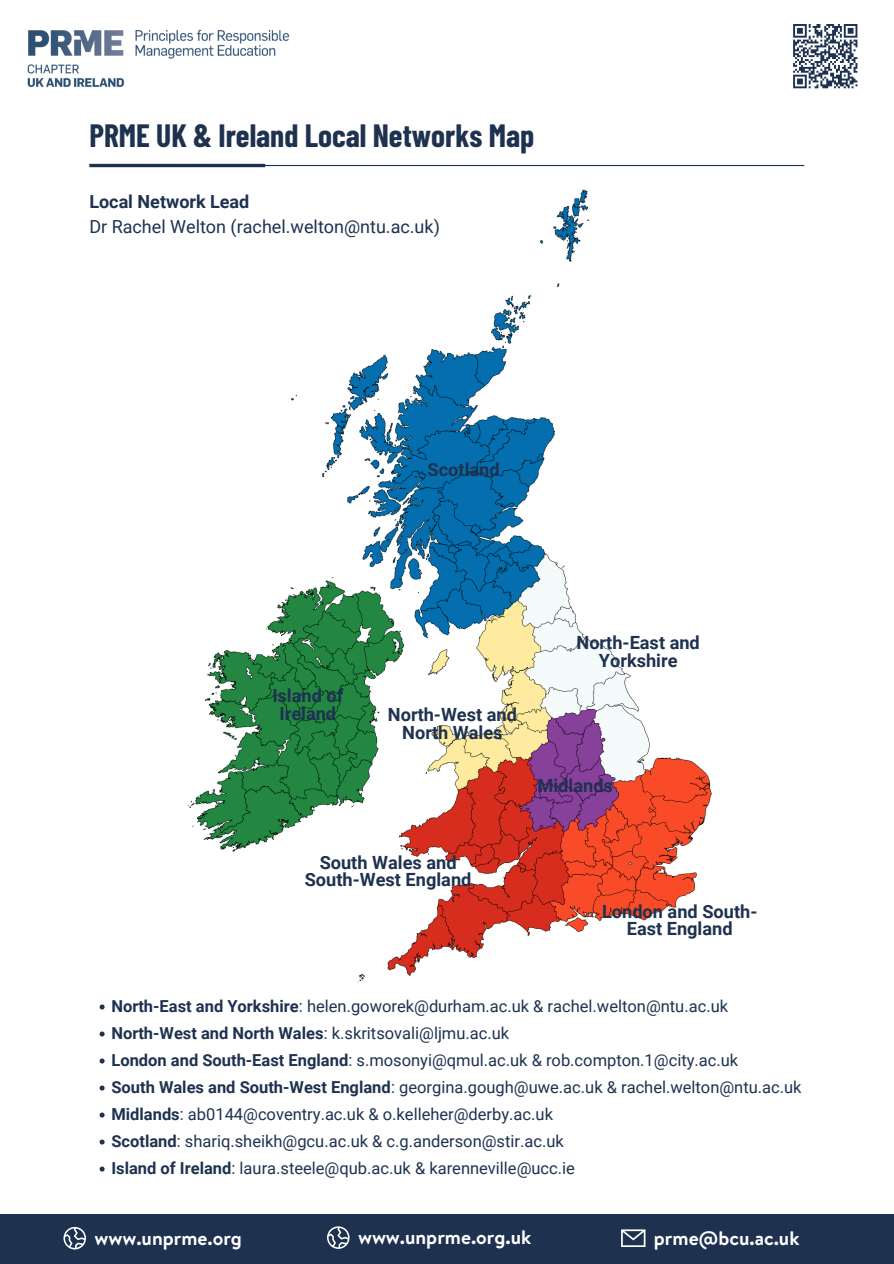
<style>
.page{position:relative;width:894px;height:1264px;background:#fff}
.page>*{position:absolute;margin:0;border:0;box-sizing:border-box;transform-origin:0 0}
.t1{font:700 31.5px "Barlow Condensed";color:#1e3250}
.t2{font:700 19.5px "Brandon Text";color:#fff}
.t3{font:700 18.15px/17.5px "Roboto";color:#1e3250;text-align:center}
.t4{font:18px/24.8px "Roboto";color:#1e3250}
.t5{font:16.5px "Roboto";color:#1e3250}
.s1{font-weight:700}
</style>
<div class="page">
<img style="left:27px;top:29px;width:262px;height:59px">
<img style="left:126px;top:166px;width:607px;height:817px">
<hr style="left:93px;top:165px;width:711px;height:1px;background:#1e3250">
<hr style="left:89px;top:164px;width:176px;height:3px;background:#1e3250">
<svg style="left:100px;top:1004px;width:5px;height:5px"></svg>
<svg style="left:100px;top:1031px;width:5px;height:5px"></svg>
<svg style="left:100px;top:1058px;width:5px;height:5px"></svg>
<svg style="left:100px;top:1085px;width:5px;height:5px"></svg>
<svg style="left:100px;top:1112px;width:5px;height:5px"></svg>
<svg style="left:100px;top:1139px;width:5px;height:5px"></svg>
<svg style="left:100px;top:1166px;width:5px;height:5px"></svg>
<svg style="left:793px;top:24px;width:65px;height:65px"></svg>
<div style="left:0;top:1213px;width:893px;height:50px;background:#1e3250"></div>
<svg style="left:63px;top:1226px;width:23px;height:23px"></svg>
<svg style="left:621px;top:1229px;width:24px;height:17px"></svg>
<svg style="left:327px;top:1226px;width:22px;height:22px"></svg>
<h1 class="t1" style="left:89px;top:115px;width:446px">PRME UK &amp; Ireland Local Networks Map</h1>
<p class="t4" style="left:89px;top:190px;width:352px"><span class="s1">Local Network Lead<br></span>Dr Rachel Welton (rachel.welton@ntu.ac.uk)</p>
<h2 class="t3" style="left:427px;top:461px;width:74px">Scotland</h2>
<p class="t3" style="left:272px;top:687px;width:72px">Island of<br>Ireland</p>
<h2 class="t3" style="left:388px;top:706px;width:131px">North-West and<br>North Wales</h2>
<h2 class="t3" style="left:576px;top:634px;width:125px">North-East and<br>Yorkshire</h2>
<h2 class="t3" style="left:537px;top:777px;width:77px">Midlands</h2>
<h2 class="t3" style="left:305px;top:853px;width:168px">South Wales and<br>South-West England</h2>
<h2 class="t3" style="left:602px;top:902px;width:157px">London and South-<br>East England</h2>
<h3 class="t5" style="left:111px;top:996px;width:618px"><span class="s1">North-East and Yorkshire</span>: helen.goworek@durham.ac.uk &amp; rachel.welton@ntu.ac.uk</h3>
<h2 class="t5" style="left:111px;top:1023px;width:399px"><span class="s1">North-West and North Wales</span>: k.skritsovali@ljmu.ac.uk</h2>
<p class="t5" style="left:111px;top:1050px;width:628px"><span class="s1">London and South-East England</span>: s.mosonyi@qmul.ac.uk &amp; rob.compton.1@city.ac.uk</p>
<p class="t5" style="left:111px;top:1077px;width:691px"><span class="s1">South Wales and South-West England</span>: georgina.gough@uwe.ac.uk &amp; rachel.welton@ntu.ac.uk</p>
<p class="t5" style="left:111px;top:1104px;width:443px"><span class="s1">Midlands</span>: ab0144@coventry.ac.uk &amp; o.kelleher@derby.ac.uk</p>
<p class="t5" style="left:111px;top:1131px;width:454px"><span class="s1">Scotland</span>: shariq.sheikh@gcu.ac.uk &amp; c.g.anderson@stir.ac.uk</p>
<p class="t5" style="left:111px;top:1158px;width:465px"><span class="s1">Island of Ireland</span>: laura.steele@qub.ac.uk &amp; karenneville@ucc.ie</p>
<p class="t2" style="left:95px;top:1224px;width:149px">www.unprme.org</p>
<h2 class="t2" style="left:358px;top:1223px;width:174px">www.unprme.org.uk</h2>
<p class="t2" style="left:653px;top:1224px;width:147px">prme@bcu.ac.uk</p>
</div>
